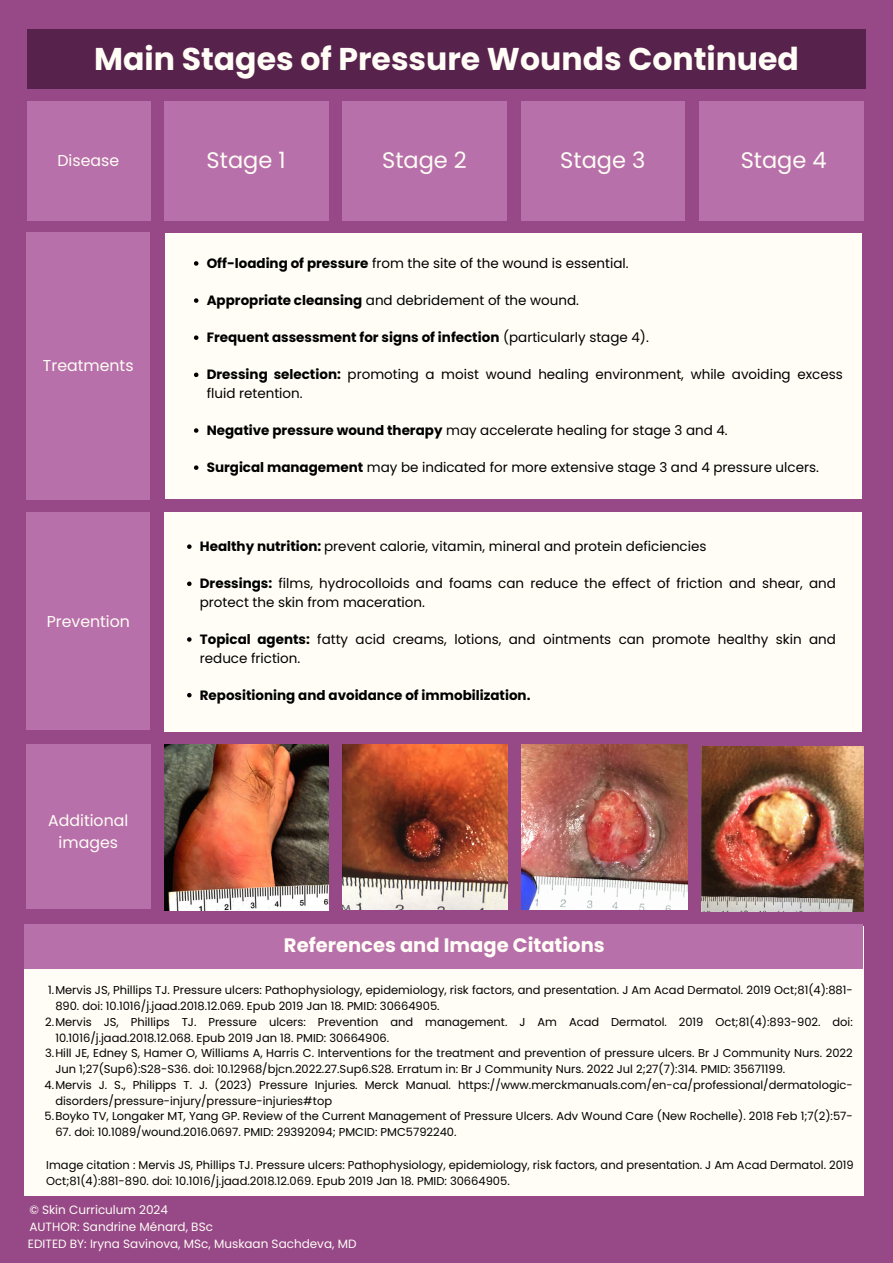
<style>
.page{position:relative;width:893px;height:1263px;background:#964887}
.page>*{position:absolute;margin:0;border:0;box-sizing:border-box;transform-origin:0 0}
.t1{font:700 31.5px "Poppins";color:#fffdf5}
.t2{font:22.5px "Poppins";color:#fffdf5}
.t3{font:700 19.5px "Poppins";color:#fffdf5}
.t4{font:15.75px/21.9px "Poppins";color:#fffdf5;text-align:center}
.t5{font:13.5px/18.6px "Poppins";color:#000}
.t6{font:700 13.5px "Poppins";color:#000}
.t7{font:12px "Poppins";color:#fffdf5}
.t8{font:11.48px/15.8px "Poppins";color:#000}
.s1{font-weight:700}
.s2{font-weight:400}
</style>
<div class="page">
<div style="left:27px;top:29px;width:838px;height:60px;background:#57224c"></div>
<div style="left:165px;top:101px;width:163px;height:119px;background:#b870aa"></div>
<div style="left:27px;top:101px;width:123px;height:119px;background:#b870aa"></div>
<div style="left:343px;top:101px;width:163px;height:119px;background:#b870aa"></div>
<div style="left:521px;top:101px;width:164px;height:119px;background:#b870aa"></div>
<div style="left:699px;top:101px;width:164px;height:119px;background:#b870aa"></div>
<div style="left:27px;top:232px;width:123px;height:267px;background:#b870aa"></div>
<div style="left:165px;top:233px;width:696px;height:265px;background:#fffdf5"></div>
<div style="left:27px;top:512px;width:123px;height:218px;background:#b870aa"></div>
<div style="left:165px;top:512px;width:696px;height:219px;background:#fffdf5"></div>
<div style="left:27px;top:745px;width:123px;height:164px;background:#b870aa"></div>
<img style="left:164px;top:744px;width:164px;height:166px">
<img style="left:342px;top:744px;width:166px;height:166px">
<img style="left:522px;top:744px;width:166px;height:165px">
<img style="left:702px;top:746px;width:161px;height:166px">
<svg style="left:194px;top:261px;width:4px;height:5px"></svg>
<svg style="left:194px;top:298px;width:4px;height:5px"></svg>
<svg style="left:194px;top:335px;width:4px;height:5px"></svg>
<svg style="left:194px;top:373px;width:4px;height:4px"></svg>
<svg style="left:194px;top:428px;width:4px;height:5px"></svg>
<svg style="left:194px;top:465px;width:4px;height:5px"></svg>
<svg style="left:187px;top:544px;width:5px;height:5px"></svg>
<svg style="left:187px;top:581px;width:5px;height:5px"></svg>
<svg style="left:187px;top:637px;width:5px;height:5px"></svg>
<svg style="left:187px;top:693px;width:5px;height:4px"></svg>
<div style="left:25px;top:926px;width:838px;height:270px;background:#fffdf5"></div>
<div style="left:25px;top:923px;width:837px;height:45px;background:#b870aa"></div>
<p class="t1" style="left:94px;top:37px;width:706px">Main Stages of Pressure Wounds Continued</p>
<h4 class="t4" style="left:57px;top:149px;width:63px">Disease</h4>
<p class="t2" style="left:207px;top:144px;width:80px">Stage 1</p>
<h4 class="t2" style="left:382px;top:145px;width:86px">Stage 2</h4>
<p class="t2" style="left:560px;top:144px;width:86px">Stage 3</p>
<h2 class="t2" style="left:740px;top:145px;width:87px">Stage 4</h2>
<p class="t4" style="left:43px;top:355px;width:92px">Treatments</p>
<p class="t4" style="left:47px;top:611px;width:85px">Prevention</p>
<p class="t4" style="left:48px;top:809px;width:82px">Additional images</p>
<h2 class="t5" style="left:207px;top:254px;width:423px"><span class="s1">Off-loading of pressure</span> from the site of the wound is essential.</h2>
<p class="t5" style="left:207px;top:291px;width:374px"><span class="s1">Appropriate cleansing</span> and debridement of the wound.</p>
<h2 class="t6" style="left:207px;top:328px;width:443px">Frequent assessment for signs of infection <span class="s2">(particularly stage 4).</span></h2>
<p class="t5" style="left:207px;top:365px;width:637px"><span class="s1">Dressing selection:</span> promoting a moist wound healing environment, while avoiding excess fluid retention.</p>
<h2 class="t5" style="left:207px;top:421px;width:522px"><span class="s1">Negative pressure wound therapy</span> may accelerate healing for stage 3 and 4.</h2>
<p class="t5" style="left:207px;top:458px;width:614px"><span class="s1">Surgical management</span> may be indicated for more extensive stage 3 and 4 pressure ulcers.</p>
<p class="t5" style="left:200px;top:537px;width:508px"><span class="s1">Healthy nutrition:</span> prevent calorie, vitamin, mineral and protein deficiencies</p>
<p class="t5" style="left:200px;top:574px;width:637px"><span class="s1">Dressings:</span> films, hydrocolloids and foams can reduce the effect of friction and shear, and protect the skin from maceration.</p>
<p class="t5" style="left:200px;top:630px;width:637px"><span class="s1">Topical agents:</span> fatty acid creams, lotions, and ointments can promote healthy skin and reduce friction.</p>
<p class="t6" style="left:200px;top:685px;width:332px">Repositioning and avoidance of immobilization.</p>
<p class="t3" style="left:284px;top:932px;width:322px">References and Image Citations</p>
<h4 class="t8" style="left:55px;top:982px;width:799px;text-indent:-7px">1.Mervis JS, Phillips TJ. Pressure ulcers: Pathophysiology, epidemiology, risk factors, and presentation. J Am Acad Dermatol. 2019 Oct;81(4):881-<br>890. doi: 10.1016/j.jaad.2018.12.069. Epub 2019 Jan 18. PMID: 30664905.</h4>
<p class="t8" style="left:55px;top:1014px;width:799px;text-indent:-10px">2.Mervis JS, Phillips TJ. Pressure ulcers: Prevention and management. J Am Acad Dermatol. 2019 Oct;81(4):893-902. doi:<br>10.1016/j.jaad.2018.12.068. Epub 2019 Jan 18. PMID: 30664906.</p>
<p class="t8" style="left:55px;top:1045px;width:799px;text-indent:-10px">3.Hill JE, Edney S, Hamer O, Williams A, Harris C. Interventions for the treatment and prevention of pressure ulcers. Br J Community Nurs. 2022<br>Jun 1;27(Sup6):S28-S36. doi: 10.12968/bjcn.2022.27.Sup6.S28. Erratum in: Br J Community Nurs. 2022 Jul 2;27(7):314. PMID: 35671199.</p>
<p class="t8" style="left:55px;top:1077px;width:799px;text-indent:-11px">4.Mervis J. S., Philipps T. J. (2023) Pressure Injuries. Merck Manual. https://www.merckmanuals.com/en-ca/professional/dermatologic&shy;disorders/pressure-injury/pressure-injuries#top</p>
<p class="t8" style="left:45px;top:1108px;width:809px">5.Boyko TV, Longaker MT, Yang GP. Review of the Current Management of Pressure Ulcers. Adv Wound Care (New Rochelle). 2018 Feb 1;7(2):57-</p>
<p class="t8" style="left:55px;top:1124px;width:403px">67. doi: 10.1089/wound.2016.0697. PMID: 29392094; PMCID: PMC5792240.</p>
<p class="t8" style="left:46px;top:1157px;width:809px">Image citation : Mervis JS, Phillips TJ. Pressure ulcers: Pathophysiology, epidemiology, risk factors, and presentation. J Am Acad Dermatol. 2019<br>Oct;81(4):881-890. doi: 10.1016/j.jaad.2018.12.069. Epub 2019 Jan 18. PMID: 30664905.</p>
<p class="t7" style="left:29px;top:1201px;width:140px">© Skin Curriculum 2024</p>
<h4 class="t7" style="left:29px;top:1218px;width:185px">AUTHOR: Sandrine Ménard, BSc</h4>
<p class="t7" style="left:28px;top:1235px;width:330px">EDITED BY: Iryna Savinova, MSc, Muskaan Sachdeva, MD</p>
</div>
